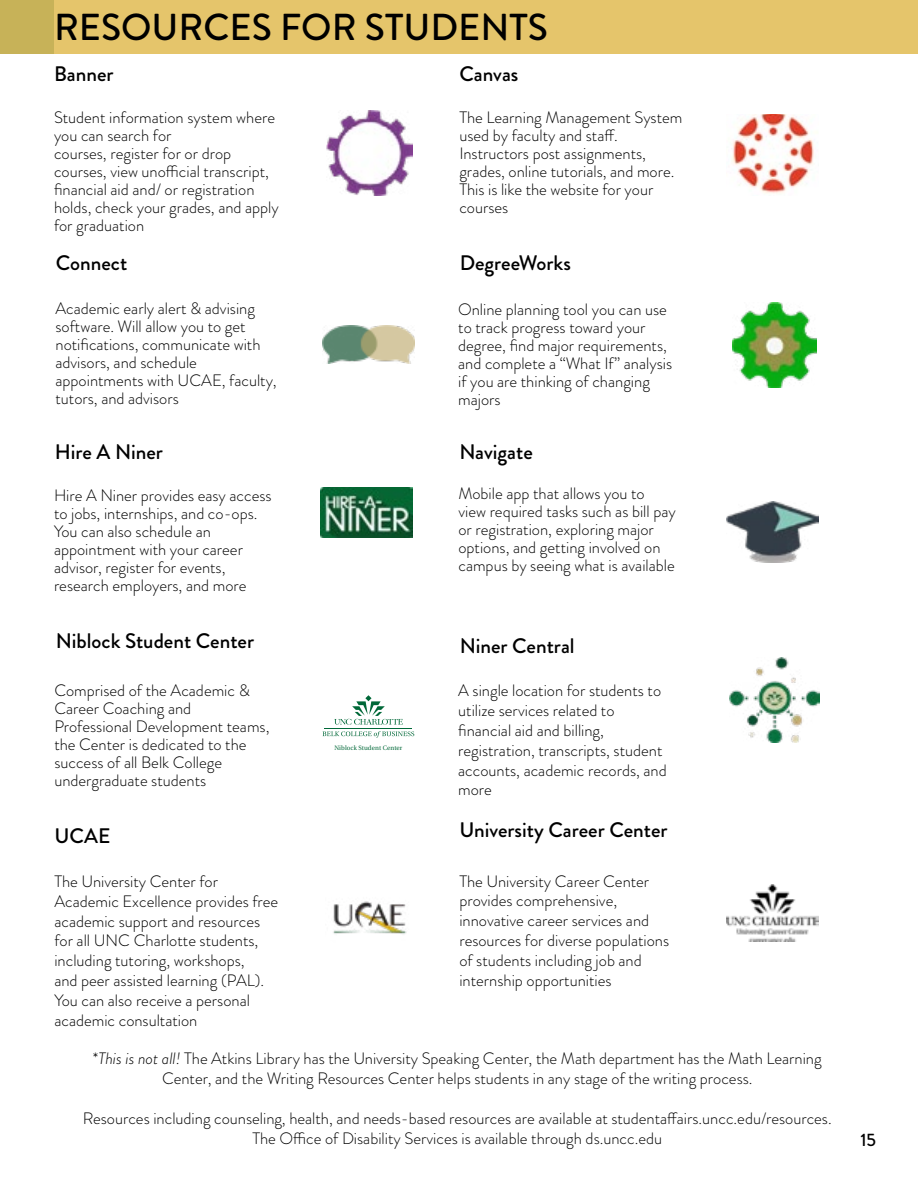
<style>
.page{position:relative;width:918px;height:1188px;background:#fff}
.page>*{position:absolute;margin:0;border:0;box-sizing:border-box;transform-origin:0 0}
.t1{font:500 37.5px "Brandon Grotesque";color:#000}
.t2{font:500 21px "Brandon Grotesque";color:#000}
.t3{font:500 18px "Brandon Grotesque";color:#000}
.t4{font:300 16.5px/18px "Brandon Grotesque";color:#000}
.t5{font:6.45px "Utopia";color:#006838}
.s1{font-style:italic}
</style>
<div class="page">
<img style="left:327px;top:111px;width:85px;height:85px">
<img style="left:732px;top:114px;width:82px;height:80px">
<img style="left:727px;top:885px;width:92px;height:56px">
<img style="left:730px;top:658px;width:89px;height:85px">
<img style="left:727px;top:501px;width:92px;height:61px">
<img style="left:323px;top:326px;width:91px;height:37px">
<svg style="left:323px;top:731px;width:91px;height:7px"></svg>
<hr style="left:325px;top:728px;width:87px;height:1px;background:#006838">
<svg style="left:334px;top:695px;width:69px;height:30px"></svg>
<img style="left:732px;top:302px;width:85px;height:85px">
<img style="left:333px;top:901px;width:74px;height:33px">
<div style="left:0;top:0;width:918px;height:54px;background:#e5c56b"></div>
<img style="left:321px;top:487px;width:92px;height:51px">
<p class="t1" style="left:54px;top:1px;width:495px">RESOURCES FOR STUDENTS</p>
<p class="t2" style="left:54px;top:59px;width:61px">Banner</p>
<p class="t4" style="left:54px;top:108px;width:223px">Student information system where you can search for</p>
<p class="t4" style="left:54px;top:144px;width:179px">courses, register for or drop</p>
<p class="t4" style="left:54px;top:162px;width:226px">courses, view unofficial transcript, financial aid and/ or registration holds, check your grades, and apply for graduation</p>
<p class="t2" style="left:56px;top:248px;width:73px">Connect</p>
<p class="t4" style="left:56px;top:300px;width:207px">Academic early alert &amp; advising software. Will allow you to get notifications, communicate with</p>
<p class="t4" style="left:56px;top:354px;width:143px">advisors, and schedule</p>
<p class="t4" style="left:56px;top:372px;width:223px">appointments with UCAE, faculty, tutors, and advisors</p>
<p class="t2" style="left:55px;top:437px;width:110px">Hire A Niner</p>
<p class="t4" style="left:54px;top:486px;width:219px">Hire A Niner provides easy access to jobs, internships, and co-ops.<br>You can also schedule an</p>
<p class="t4" style="left:54px;top:540px;width:191px">appointment with your career</p>
<p class="t4" style="left:54px;top:558px;width:173px">advisor, register for events,</p>
<p class="t4" style="left:54px;top:576px;width:194px">research employers, and more</p>
<p class="t2" style="left:459px;top:59px;width:61px">Canvas</p>
<p class="t4" style="left:459px;top:108px;width:225px">The Learning Management System used by faculty and staff.</p>
<p class="t4" style="left:459px;top:144px;width:217px">Instructors post assignments, grades, online tutorials, and more.<br>This is like the website for your courses</p>
<p class="t2" style="left:460px;top:248px;width:113px">DegreeWorks</p>
<p class="t4" style="left:458px;top:301px;width:215px">Online planning tool you can use to track progress toward your degree, find major requirements, and complete a “What If” analysis if you are thinking of changing majors</p>
<p class="t2" style="left:459px;top:437px;width:75px">Navigate</p>
<p class="t4" style="left:458px;top:485px;width:219px">Mobile app that allows you to view required tasks such as bill pay or registration, exploring major options, and getting involved on campus by seeing what is available</p>
<p class="t2" style="left:56px;top:626px;width:200px">Niblock Student Center</p>
<p class="t2" style="left:460px;top:631px;width:116px">Niner Central</p>
<p class="t4" style="left:54px;top:682px;width:197px">Comprised of the Academic &amp;<br>Career Coaching and</p>
<p class="t4" style="left:54px;top:718px;width:217px">Professional Development teams, the Center is dedicated to the</p>
<p class="t4" style="left:54px;top:754px;width:169px">success of all Belk College undergraduate students</p>
<p class="t5" style="left:334px;top:744px;width:69px">Niblock Student Center</p>
<p class="t4" style="left:458px;top:681px;width:204px;line-height:19.8px">A single location for students to utilize services related to</p>
<p class="t4" style="left:458px;top:721px;width:147px">financial aid and billing,</p>
<p class="t4" style="left:458px;top:740px;width:210px;line-height:19.8px">registration, transcripts, student accounts, academic records, and more</p>
<p class="t2" style="left:54px;top:821px;width:58px">UCAE</p>
<p class="t2" style="left:459px;top:815px;width:210px">University Career Center</p>
<p class="t4" style="left:459px;top:871px;width:211px;line-height:19.8px">The University Career Center provides comprehensive, innovative career services and resources for diverse populations of students including job and internship opportunities</p>
<p class="t4" style="left:54px;top:872px;width:165px">The University Center for</p>
<p class="t4" style="left:54px;top:891px;width:225px;line-height:19.8px">Academic Excellence provides free academic support and resources for all UNC Charlotte students, including tutoring, workshops,<br>and peer assisted learning (PAL).<br>You can also receive a personal academic consultation</p>
<p class="t4" style="left:93px;top:1050px;width:730px">*<span class="s1">This is not all!</span> The Atkins Library has the University Speaking Center, the Math department has the Math Learning</p>
<p class="t4" style="left:162px;top:1070px;width:592px">Center, and the Writing Resources Center helps students in any stage of the writing process.</p>
<p class="t4" style="left:83px;top:1109px;width:750px">Resources including counseling, health, and needs-based resources are available at studentaffairs.uncc.edu/resources.</p>
<p class="t4" style="left:252px;top:1129px;width:411px">The Office of Disability Services is available through ds.uncc.edu</p>
<p class="t3" style="left:860px;top:1128px;width:17px">15</p>
</div>
